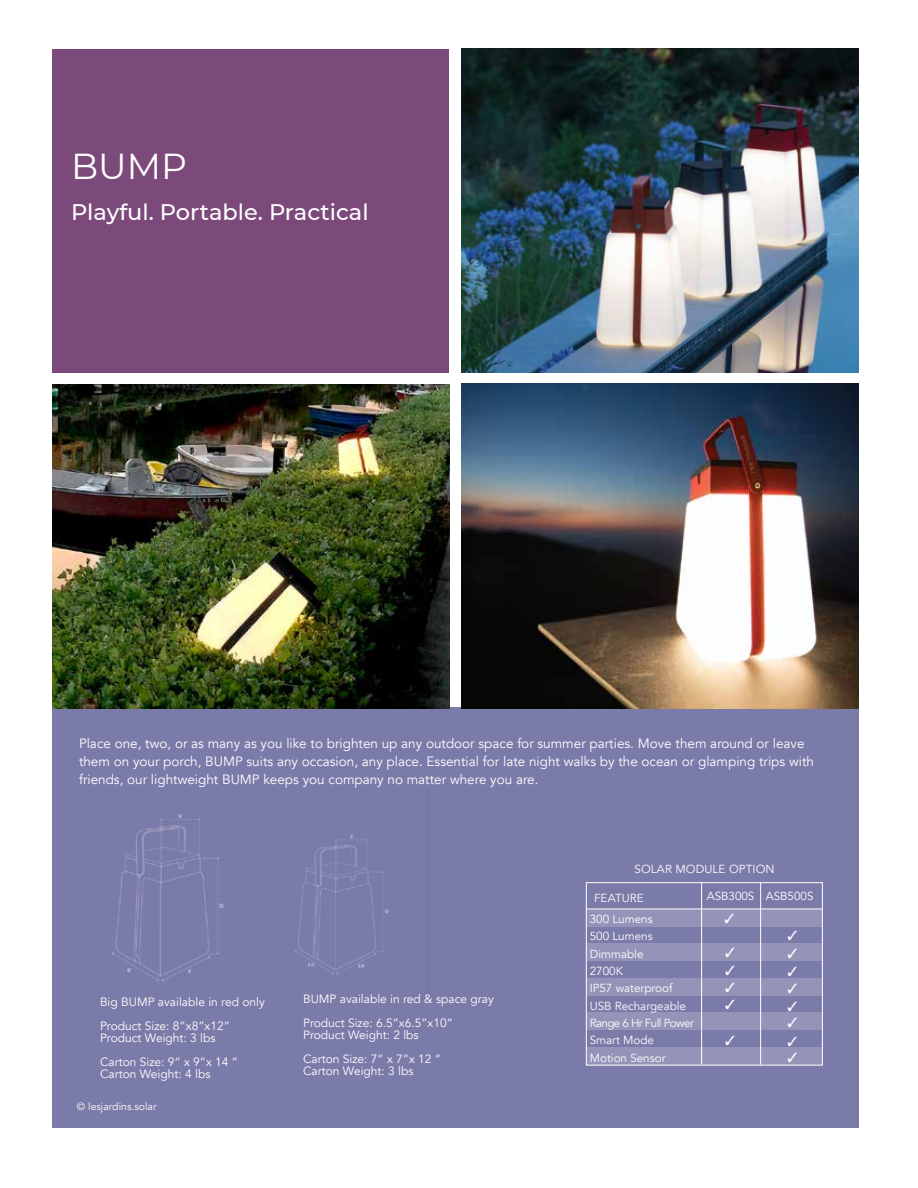
<style>
.page{position:relative;width:918px;height:1188px;background:#fff}
.page>*{position:absolute;margin:0;border:0;box-sizing:border-box;transform-origin:0 0}
.t1{font:36px "Montserrat";color:#fff}
.t2{font:500 22.5px "Montserrat";color:#fff}
.t3{font:13.5px/18px "Avenir";color:#fff}
.t4{font:12px/24px "Avenir";color:#fff}
.t5{font:11.7px/17.4px "Avenir";color:#fff}
.t6{font:10.5px "Avenir";color:#fff}
</style>
<div class="page">
<div style="left:52px;top:49px;width:397px;height:324px;background:#7c497b"></div>
<div style="left:52px;top:707px;width:807px;height:421px;background:#7a7ba9"></div>
<img style="left:462px;top:383px;width:397px;height:325px">
<img style="left:52px;top:384px;width:397px;height:324px">
<img style="left:462px;top:49px;width:397px;height:324px">
<div style="left:586px;top:909px;width:236px;height:18px;background:#9494b9"></div>
<div style="left:586px;top:944px;width:236px;height:17px;background:#9494b9"></div>
<div style="left:586px;top:978px;width:236px;height:18px;background:#9494b9"></div>
<div style="left:586px;top:1012px;width:236px;height:18px;background:#9494b9"></div>
<div style="left:586px;top:1047px;width:236px;height:17px;background:#9494b9"></div>
<div style="left:586px;top:882px;width:237px;height:183px;border:1px solid #fff"></div>
<hr style="left:586px;top:909px;width:236px;height:1px;background:#fff">
<hr style="left:701px;top:883px;width:1px;height:182px;background:#fff">
<hr style="left:760px;top:883px;width:1px;height:182px;background:#fff">
<img style="left:111px;top:792px;width:318px;height:205px">
<h1 class="t1" style="left:71px;top:142px;width:117px">BUMP</h1>
<h2 class="t2" style="left:71px;top:196px;width:299px">Playful. Portable. Practical</h2>
<p class="t3" style="left:79px;top:734px;width:737px">Place one, two, or as many as you like to brighten up any outdoor space for summer parties. Move them around or leave them on your porch, BUMP suits any occasion, any place. Essential for late night walks by the ocean or glamping trips with friends, our lightweight BUMP keeps you company no matter where you are.</p>
<p class="t5" style="left:634px;top:861px;width:142px">SOLAR MODULE OPTION</p>
<p class="t4" style="left:100px;top:990px;width:166px">Big BUMP available in red only<br>Product Size: 8”x8”x12”</p>
<p class="t4" style="left:100px;top:1026px;width:140px">Product Weight: 3 lbs<br>Carton Size: 9“ x 9”x 14 ”</p>
<p class="t4" style="left:100px;top:1062px;width:112px">Carton Weight: 4 lbs</p>
<p class="t6" style="left:77px;top:1100px;width:81px">© lesjardins.solar</p>
<p class="t4" style="left:303px;top:988px;width:192px">BUMP available in red &amp; space gray<br>Product Size: 6.5”x6.5”x10”</p>
<p class="t4" style="left:303px;top:1024px;width:140px">Product Weight: 2 lbs<br>Carton Size: 7“ x 7”x 12 ”</p>
<p class="t4" style="left:303px;top:1060px;width:112px">Carton Weight: 3 lbs</p>
<p class="t5" style="left:594px;top:889px;width:51px">FEATURE</p>
<p class="t5" style="left:590px;top:910px;width:106px">300 Lumens<br>500 Lumens<br>Dimmable<br>2700K<br>IP57 waterproof<br>USB Rechargeable<br>Range 6 Hr Full Power<br>Smart Mode<br>Motion Sensor</p>
<p class="t5" style="left:707px;top:888px;width:108px">ASB300S ASB500S</p>
</div>
